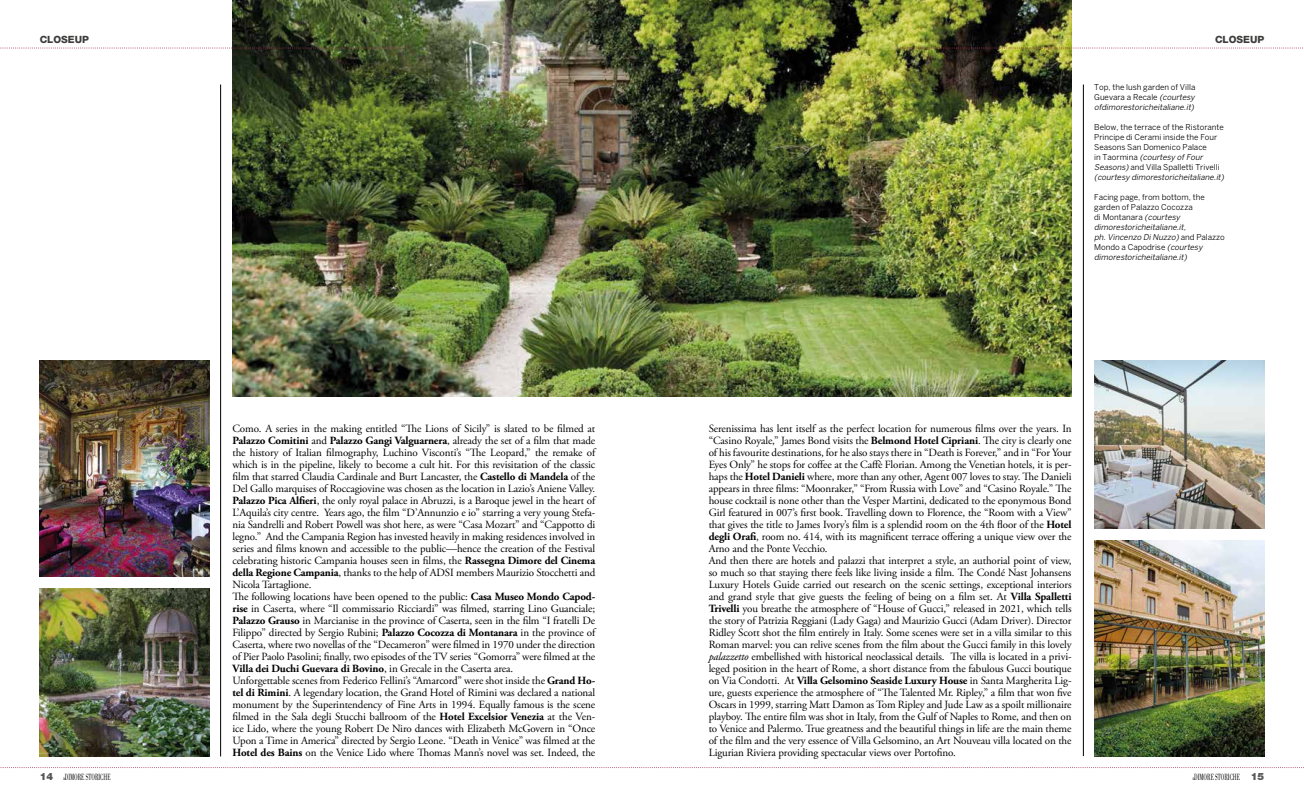
<style>
.page{position:relative;width:1304px;height:808px;background:#fff}
.page>*{position:absolute;margin:0;border:0;box-sizing:border-box;transform-origin:0 0}
.t1{font:11px/12px "Adobe Garamond Pro";letter-spacing:-.01em;color:#000}
.t2{font:800 10px "Helvetica Neue LT Std";color:#3c3c3b}
.t3{font:900 10px "Helvetica Neue LT Std";color:#575756}
.t4{font:9.3px "Bodoni Std";color:#000;scale:.57 1}
.t5{font:8px/10px "Benton Sans";color:#000}
.t6{font:italic 8px/10px "Benton Sans";color:#000}
.s1{font-style:italic}
.s2{font-style:normal}
.s3{font-weight:700}
.s4{font-style:italic;font-size:4.4px}
.s5{font-family:"Helvetica Neue LT Std";font-weight:900;font-size:10px;color:#575756}
</style>
<div class="page">
<svg style="left:0;top:767px;width:1304px;height:1px"></svg>
<hr style="left:220px;top:84px;width:1px;height:672px;background:#000">
<hr style="left:1083px;top:84px;width:1px;height:672px;background:#000">
<img style="left:232px;top:0;width:839px;height:396px">
<img style="left:40px;top:360px;width:170px;height:216px">
<img style="left:1094px;top:360px;width:170px;height:168px">
<img style="left:1094px;top:540px;width:170px;height:216px">
<svg style="left:902px;top:48px;width:401px;height:1px"></svg>
<svg style="left:0;top:48px;width:403px;height:1px"></svg>
<img style="left:40px;top:588px;width:170px;height:168px">
<p class="t2" style="left:40px;top:34px;width:51px">CLOSEUP</p>
<p class="t2" style="left:1215px;top:34px;width:51px">CLOSEUP</p>
<p class="t5" style="left:1094px;top:82px;width:104px">Top, the lush garden of Villa<br>Guevara a Recale <span class="s1">(courtesy ofdimorestoricheitaliane.it)</span></p>
<p class="t5" style="left:1094px;top:122px;width:133px">Below, the terrace of the Ristorante Principe di Cerami inside the Four Seasons San Domenico Palace<br>i n T a o r m i n a <span class="s1">(courtesy ofFour Seasons)</span>and Villa Spalletti Trivelli <span class="s1">(courtesy dimorestoricheitaliane.it)</span></p>
<p class="t6" style="left:1094px;top:192px;width:132px"><span class="s2">Facing page, from bottom, the garden of Palazzo Cocozza<br>di Montanara</span> (courtesy dimorestoricheitaliane.it, ph.Vincenzo DiNuzzo)<span class="s2">a n d P a l a z z o<br>Mondo a Capodrise</span> (courtesy dimorestoricheitaliane.it)</p>
<p class="t1" style="left:232px;top:423px;width:364px">Como. A series in the making entitled “The Lions of Sicily” is slated to be filmed at <span class="s3">Palazzo Comitini</span> and <span class="s3">Palazzo Gangi Valguarnera</span>, already the set of a film that made the history of Italian filmography, Luchino Visconti’s “The Leopard,” the remake of which is in the pipeline, likely to become a cult hit. For this revisitation of the classic film that starred Claudia Cardinale and Burt Lancaster, the <span class="s3">Castello di Mandela</span> of the Del Gallo marquises of Roccagiovine was chosen as the location in Lazio’s Aniene Valley.<br><span class="s3">Palazzo Pica Alfieri</span>, the only royal palace in Abruzzi, is a Baroque jewel in the heart of L’Aquila’s city centre. Years ago, the film “D’Annunzio e io” starring a very young Stefa&shy;nia Sandrelli and Robert Powell was shot here, as were “Casa Mozart” and “Cappotto di legno.” And the Campania Region has invested heavily in making residences involved in series and films known and accessible to the public—hence the creation of the Festival celebrating historic Campania houses seen in films, the <span class="s3">Rassegna Dimore del Cinema della Regione Campania</span>, thanks to the help of ADSI members Maurizio Stocchetti and Nicola Tartaglione.<br>The following locations have been opened to the public: <span class="s3">Casa Museo Mondo Capod&shy;rise</span> in Caserta, where “Il commissario Ricciardi” was filmed, starring Lino Guanciale; <span class="s3">Palazzo Grauso</span> in Marcianise in the province of Caserta, seen in the film “I fratelli De Filippo” directed by Sergio Rubini; <span class="s3">Palazzo Cocozza di Montanara</span> in the province of Caserta, where two novellas of the “Decameron” were filmed in 1970 under the direction of Pier Paolo Pasolini; finally, two episodes of the TV series “Gomorra” were filmed at the <span class="s3">Villa dei Duchi Guevara di Bovino</span>, in Grecale in the Caserta area.<br>Unforgettable scenes from Federico Fellini’s “Amarcord” were shot inside the <span class="s3">Grand Ho&shy;tel di Rimini</span>. A legendary location, the Grand Hotel of Rimini was declared a national monument by the Superintendency of Fine Arts in 1994. Equally famous is the scene filmed in the Sala degli Stucchi ballroom of the <span class="s3">Hotel Excelsior Venezia</span> at the Ven&shy;ice Lido, where the young Robert De Niro dances with Elizabeth McGovern in “Once Upon a Time in America” directed by Sergio Leone. “Death in Venice” was filmed at the <span class="s3">Hotel des Bains</span> on the Venice Lido where Thomas Mann’s novel was set. Indeed, the</p>
<p class="t1" style="left:709px;top:423px;width:364px">Serenissima has lent itself as the perfect location for numerous films over the years. In “Casino Royale,” James Bond visits the <span class="s3">Belmond Hotel Cipriani</span>. The city is clearly one of his favourite destinations, for he also stays there in “Death is Forever,” and in “For Your Eyes Only” he stops for coffee at the Caffè Florian. Among the Venetian hotels, it is per&shy;haps the <span class="s3">Hotel Danieli</span> where, more than any other, Agent 007 loves to stay. The Danieli appears in three films: “Moonraker,” “From Russia with Love” and “Casino Royale.” The house cocktail is none other than the Vesper Martini, dedicated to the eponymous Bond Girl featured in 007’s first book. Travelling down to Florence, the “Room with a View” that gives the title to James Ivory’s film is a splendid room on the 4th floor of the <span class="s3">Hotel degli Orafi</span>, room no. 414, with its magnificent terrace offering a unique view over the Arno and the Ponte Vecchio.<br>And then there are hotels and palazzi that interpret a style, an authorial point of view, so much so that staying there feels like living inside a film. The Condé Nast Johansens Luxury Hotels Guide carried out research on the scenic settings, exceptional interiors and grand style that give guests the feeling of being on a film set. At <span class="s3">Villa Spalletti Trivelli</span> you breathe the atmosphere of “House of Gucci,” released in 2021, which tells the story of Patrizia Reggiani (Lady Gaga) and Maurizio Gucci (Adam Driver). Director Ridley Scott shot the film entirely in Italy. Some scenes were set in a villa similar to this Roman marvel: you can relive scenes from the film about the Gucci family in this lovely <span class="s1">palazzetto</span> embellished with historical neoclassical details. The villa is located in a privi&shy;leged position in the heart of Rome, a short distance from the fabulous Gucci boutique on Via Condotti. At <span class="s3">Villa Gelsomino Seaside Luxury House</span> in Santa Margherita Lig&shy;ure, guests experience the atmosphere of “The Talented Mr. Ripley,” a film that won five Oscars in 1999, starring Matt Damon as Tom Ripley and Jude Law as a spoilt millionaire playboy. The entire film was shot in Italy, from the Gulf of Naples to Rome, and then on to Venice and Palermo. True greatness and the beautiful things in life are the main theme of the film and the very essence of Villa Gelsomino, an Art Nouveau villa located on the Ligurian Riviera providing spectacular views over Portofino.</p>
<p class="t3" style="left:40px;top:771px;width:15px">14</p>
<p class="t4" style="left:63px;top:772px;width:84px"><span class="s4">le</span> DIMORE STORICHE</p>
<p class="t4" style="left:1193px;top:772px;width:127px"><span class="s4">le</span> DIMORE STORICHE <span class="s5">15</span></p>
</div>
